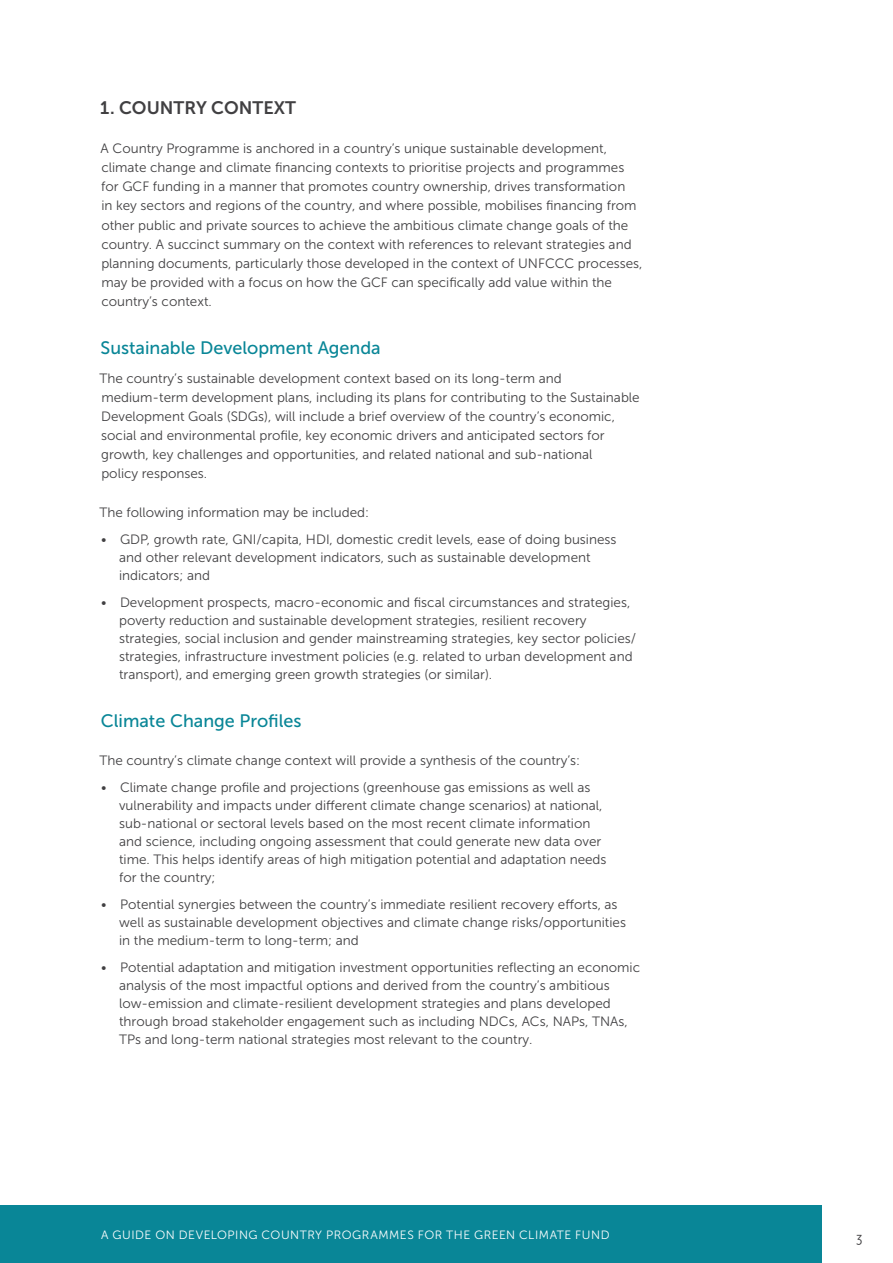
<style>
.page{position:relative;width:893px;height:1263px;background:#fff}
.page>*{position:absolute;margin:0;border:0;box-sizing:border-box;transform-origin:0 0}
.t1{font:18px "Museo Sans 500";color:#098697}
.t2{font:18px "Museo Sans 700";color:#414042}
.t3{font:15px "Museo Sans Cond 300";color:#414042}
.t4{font:13.5px/18px "Museo Sans 300";color:#414042}
.t5{font:12px "Museo Sans 300";letter-spacing:.045em;color:#fff}
</style>
<div class="page">
<div style="left:0;top:1205px;width:821px;height:58px;background:#098697"></div>
<h1 class="t2" style="left:100px;top:97px;width:198px">1. COU NTRY CONTEXT</h1>
<p class="t4" style="left:101px;top:139px;width:543px;line-height:19.2px">A Country Programme is anchored in a country’s unique sustainable development, climate change and climate financing contexts to prioritise projects and programmes for GCF funding in a manner that promotes country ownership, drives transformation<br>in key sectors and regions of the country, and where possible, mobilises financing from other public and private sources to achieve the ambitious climate change goals of the country. A succinct summary on the context with references to relevant strategies and planning documents, particularly those developed in the context of UNFCCC processes, may be provided with a focus on how the GCF can specifically add value within the country’s context.</p>
<h1 class="t1" style="left:101px;top:338px;width:282px">Sustainable Development Agenda</h1>
<p class="t4" style="left:99px;top:369px;width:542px;line-height:19.2px">The country’s sustainable development context based on its long-term and medium-term development plans, including its plans for contributing to the Sustainable Development Goals (SDGs), will include a brief overview of the country’s economic, social and environmental profile, key economic drivers and anticipated sectors for growth, key challenges and opportunities, and related national and sub-national<br>policy responses.</p>
<p class="t4" style="left:99px;top:503px;width:271px">The following information may be included:</p>
<p class="t4" style="left:119px;top:530px;width:499px;text-indent:-18px">• GDP, growth rate, GNI/capita, HDI, domestic credit levels, ease of doing business and other relevant development indicators, such as sustainable development indicators; and</p>
<p class="t4" style="left:119px;top:593px;width:518px;text-indent:-18px">• Development prospects, macro-economic and fiscal circumstances and strategies, poverty reduction and sustainable development strategies, resilient recovery strategies, social inclusion and gender mainstreaming strategies, key sector policies/ strategies, infrastructure investment policies (e.g. related to urban development and transport), and emerging green growth strategies (or similar).</p>
<h1 class="t1" style="left:101px;top:711px;width:202px">Climate Change Profiles</h1>
<p class="t4" style="left:99px;top:752px;width:482px">The country’s climate change context will provide a synthesis of the country’s:</p>
<p class="t4" style="left:119px;top:779px;width:489px;text-indent:-18px">• Climate change profile and projections (greenhouse gas emissions as well as vulnerability and impacts under different climate change scenarios) at national, sub-national or sectoral levels based on the most recent climate information and science, including ongoing assessment that could generate new data over time. This helps identify areas of high mitigation potential and adaptation needs for the country;</p>
<p class="t4" style="left:119px;top:896px;width:508px;text-indent:-18px">• Potential synergies between the country’s immediate resilient recovery efforts, as well as sustainable development objectives and climate change risks/opportunities in the medium-term to long-term; and</p>
<p class="t4" style="left:119px;top:959px;width:523px;text-indent:-18px">• Potential adaptation and mitigation investment opportunities reflecting an economic analysis of the most impactful options and derived from the country’s ambitious low-emission and climate-resilient development strategies and plans developed through broad stakeholder engagement such as including NDCs, ACs, NAPs, TNAs, TPs and long-term national strategies most relevant to the country.</p>
<p class="t5" style="left:101px;top:1228px;width:510px">A GUIDE ON DEVELOPING COUNTRY PROGRAMMES FOR THE GREEN CLIMATE FUND</p>
<p class="t3" style="left:856px;top:1230px;width:8px">3</p>
</div>
